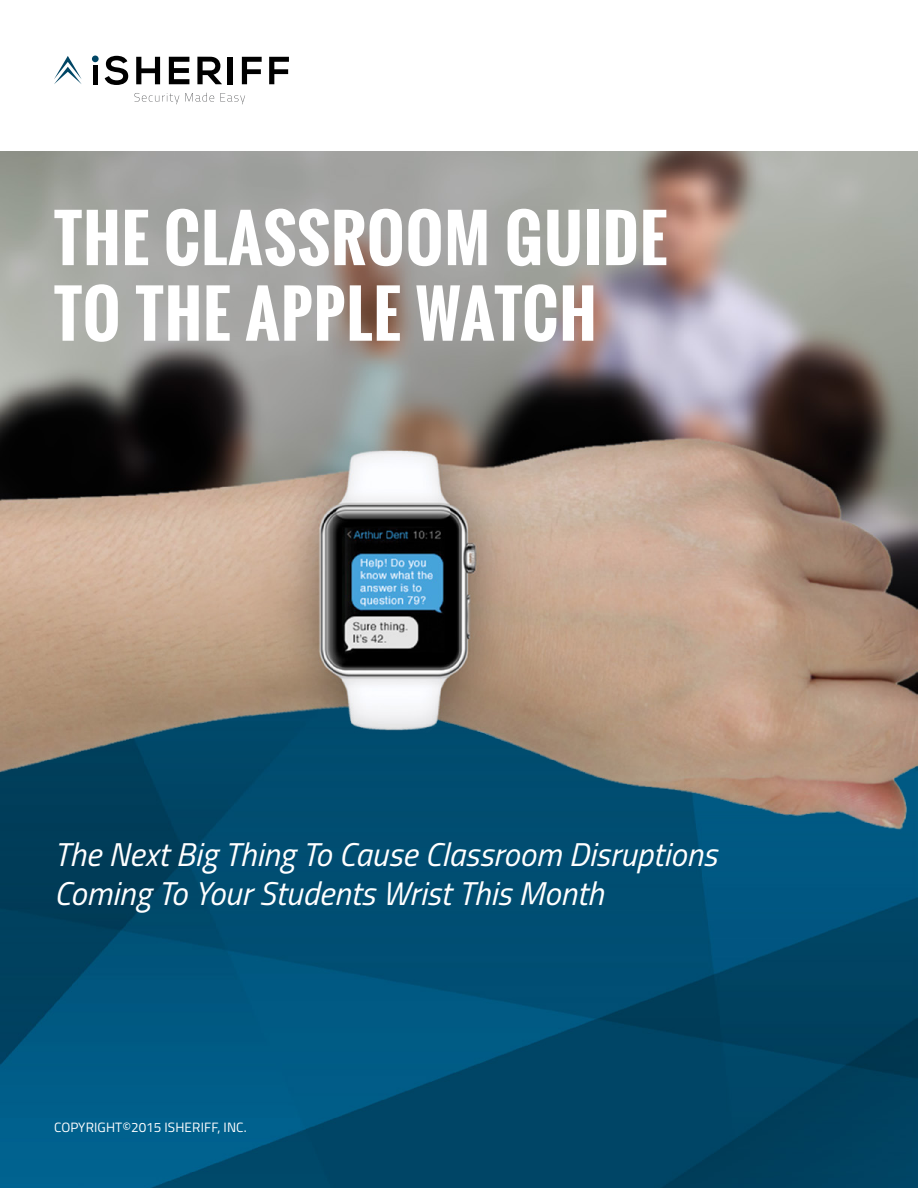
<style>
.page{position:relative;width:918px;height:1188px;background:#fff}
.page>*{position:absolute;margin:0;border:0;box-sizing:border-box;transform-origin:0 0}
.t1{font:700 63px/75.6px "Oswald";letter-spacing:.02em;color:#fff}
.t2{font:italic 33px/39.6px "Titillium";color:#fff}
.t3{font:13.5px "Titillium";letter-spacing:.01em;color:#fff}
</style>
<div class="page">
<img style="left:0;top:841px;width:918px;height:347px">
<img style="left:0;top:151px;width:918px;height:690px">
<div style="left:93px;top:65px;width:5px;height:19px;background:#000"></div>
<svg style="left:105px;top:56px;width:23px;height:29px"></svg>
<svg style="left:136px;top:57px;width:24px;height:27px"></svg>
<svg style="left:169px;top:57px;width:20px;height:27px"></svg>
<svg style="left:197px;top:57px;width:25px;height:27px"></svg>
<div style="left:228px;top:57px;width:5px;height:27px;background:#000"></div>
<svg style="left:242px;top:57px;width:20px;height:27px"></svg>
<svg style="left:269px;top:57px;width:20px;height:27px"></svg>
<div style="left:92px;top:56px;width:7px;height:6px;background:#004665;border-radius:50%"></div>
<svg style="left:54px;top:56px;width:28px;height:28px"></svg>
<svg style="left:134px;top:93px;width:45px;height:11px"></svg>
<svg style="left:185px;top:93px;width:29px;height:9px"></svg>
<svg style="left:220px;top:93px;width:25px;height:11px"></svg>
<h1 class="t1" style="left:54px;top:201px;width:615px">THE CLASSROOM GUIDE<br>TO THE APPLE WATCH</h1>
<p class="t2" style="left:54px;top:833px;width:665px">The Next Big Thing To Cause Classroom Disruptions<br>Coming To Your Students Wrist This Month</p>
<p class="t3" style="left:54px;top:1118px;width:194px">COPYRIGHT©2015 ISHERIFF, INC.</p>
</div>
